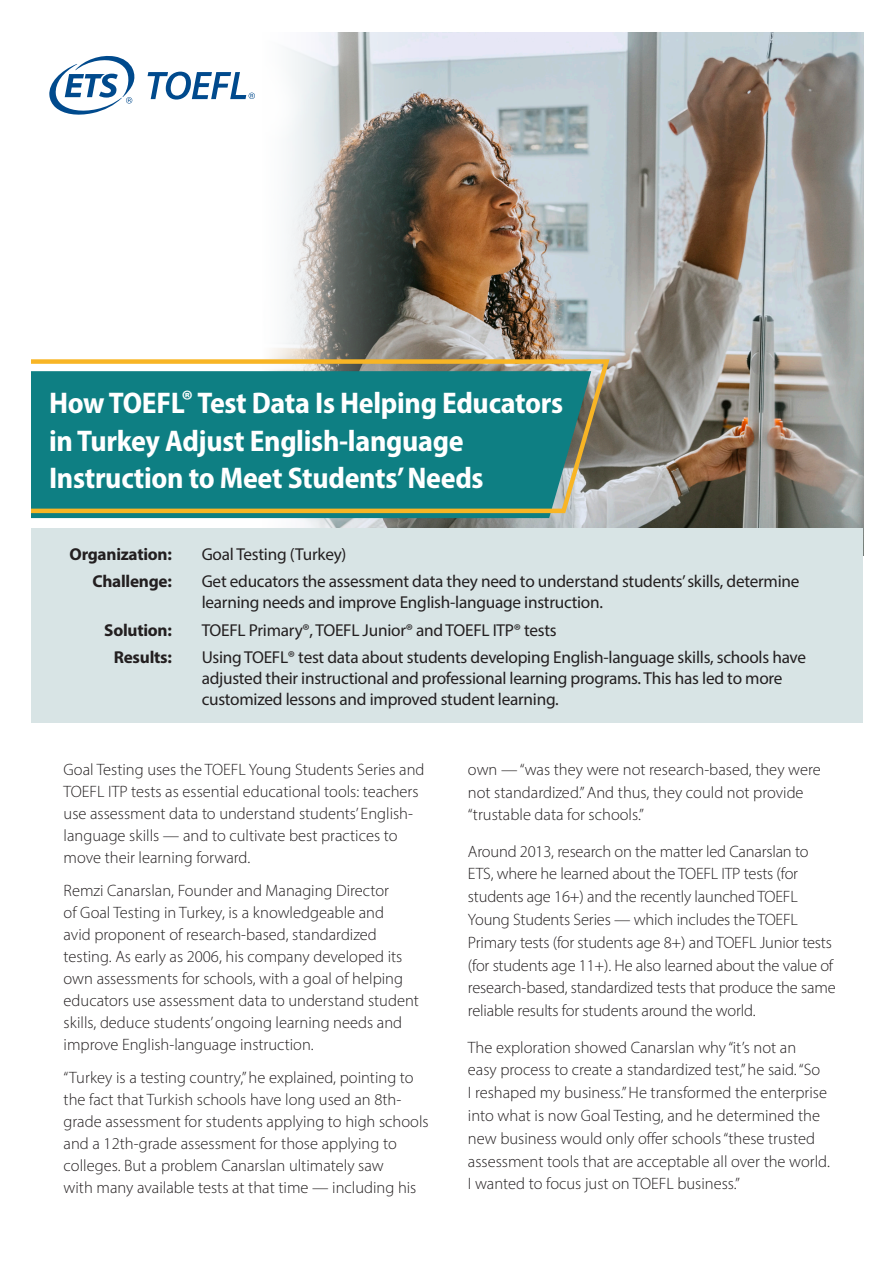
<style>
.page{position:relative;width:893px;height:1263px;background:#fff}
.page>*{position:absolute;margin:0;border:0;box-sizing:border-box;transform-origin:0 0}
.t1{font:700 semi-condensed 30px/37.5px "Myriad Pro";letter-spacing:-.01em;color:#fff}
.p__box{font:17.25px/21px "Myriad Pro";letter-spacing:-.015em;color:#231f20}
.p__box-2{font:700 17.25px "Myriad Pro";letter-spacing:-.015em;color:#231f20}
.P__body{font:300 16.5px/22px "Myriad Pro";color:#231f20}
.s1{font-size:27px}
</style>
<div class="page">
<img style="left:149px;top:32px;width:714px;height:496px">
<svg style="left:31px;top:357px;width:581px;height:158px;background:#2f8781"></svg>
<div style="left:16px;top:528px;width:847px;height:194px;background:#d8e4e5"></div>
<div style="left:11px;top:17px;width:303px;height:157px;background:#fff"></div>
<svg style="left:49px;top:56px;width:86px;height:59px"></svg>
<svg style="left:148px;top:72px;width:107px;height:28px"></svg>
<div style="left:0;top:222px;width:30px;height:585px;background:#fff"></div>
<h1 class="t1" style="left:49px;top:383px;width:516px">How TOEFL<span class="s1">®</span> Test Data Is Helping Educators in Turkey Adjust English-language<br>Instruction to Meet Students’ Needs</h1>
<p class="p__box-2" style="left:69px;top:543px;width:104px">Organization:</p>
<p class="p__box" style="left:202px;top:543px;width:146px">Goal Testing (Turkey)</p>
<p class="p__box-2" style="left:92px;top:570px;width:81px">Challenge:</p>
<p class="p__box" style="left:202px;top:571px;width:599px">Get educators the assessment data they need to understand students’ skills, determine learning needs and improve English-language instruction.</p>
<p class="p__box-2" style="left:104px;top:619px;width:69px">Solution:</p>
<p class="p__box" style="left:202px;top:619px;width:357px">TOEFL Primary®, TOEFL Junior® and TOEFL ITP® tests</p>
<p class="p__box-2" style="left:114px;top:646px;width:60px">Results:</p>
<p class="p__box" style="left:202px;top:647px;width:606px">Using TOEFL® test data about students developing English-language skills, schools have adjusted their instructional and professional learning programs. This has led to more customized lessons and improved student learning.</p>
<p class="P__body" style="left:64px;top:759px;width:362px">Goal Testing uses the TOEFL Young Students Series and TOEFL ITP tests as essential educational tools: teachers use assessment data to understand students’ English&shy;language skills — and to cultivate best practices to move their learning forward.</p>
<p class="P__body" style="left:64px;top:879px;width:357px">Remzi Canarslan, Founder and Managing Director<br>of Goal Testing in Turkey, is a knowledgeable and<br>avid proponent of research-based, standardized testing. As early as 2006, his company developed its own assessments for schools, with a goal of helping educators use assessment data to understand student skills, deduce students’ ongoing learning needs and improve English-language instruction.</p>
<p class="P__body" style="left:64px;top:1066px;width:367px">“Turkey is a testing country,” he explained, pointing to the fact that Turkish schools have long used an 8th&shy;grade assessment for students applying to high schools and a 12th-grade assessment for those applying to colleges. But a problem Canarslan ultimately saw<br>with many available tests at that time — including his</p>
<p class="P__body" style="left:468px;top:758px;width:354px;line-height:22.5px">own — “was they were not research-based, they were not standardized.” And thus, they could not provide “trustable data for schools.”</p>
<p class="P__body" style="left:468px;top:839px;width:369px;line-height:22.8px">Around 2013, research on the matter led Canarslan to ETS, where he learned about the TOEFL ITP tests (for students age 16+) and the recently launched TOEFL Young Students Series — which includes the TOEFL Primary tests (for students age 8+) and TOEFL Junior tests (for students age 11+). He also learned about the value of research-based, standardized tests that produce the same reliable results for students around the world.</p>
<p class="P__body" style="left:468px;top:1035px;width:363px;line-height:22.8px">The exploration showed Canarslan why “it’s not an<br>easy process to create a standardized test,” he said. “So<br>I reshaped my business.” He transformed the enterprise into what is now Goal Testing, and he determined the new business would only offer schools “these trusted assessment tools that are acceptable all over the world.<br>I wanted to focus just on TOEFL business.”</p>
</div>
